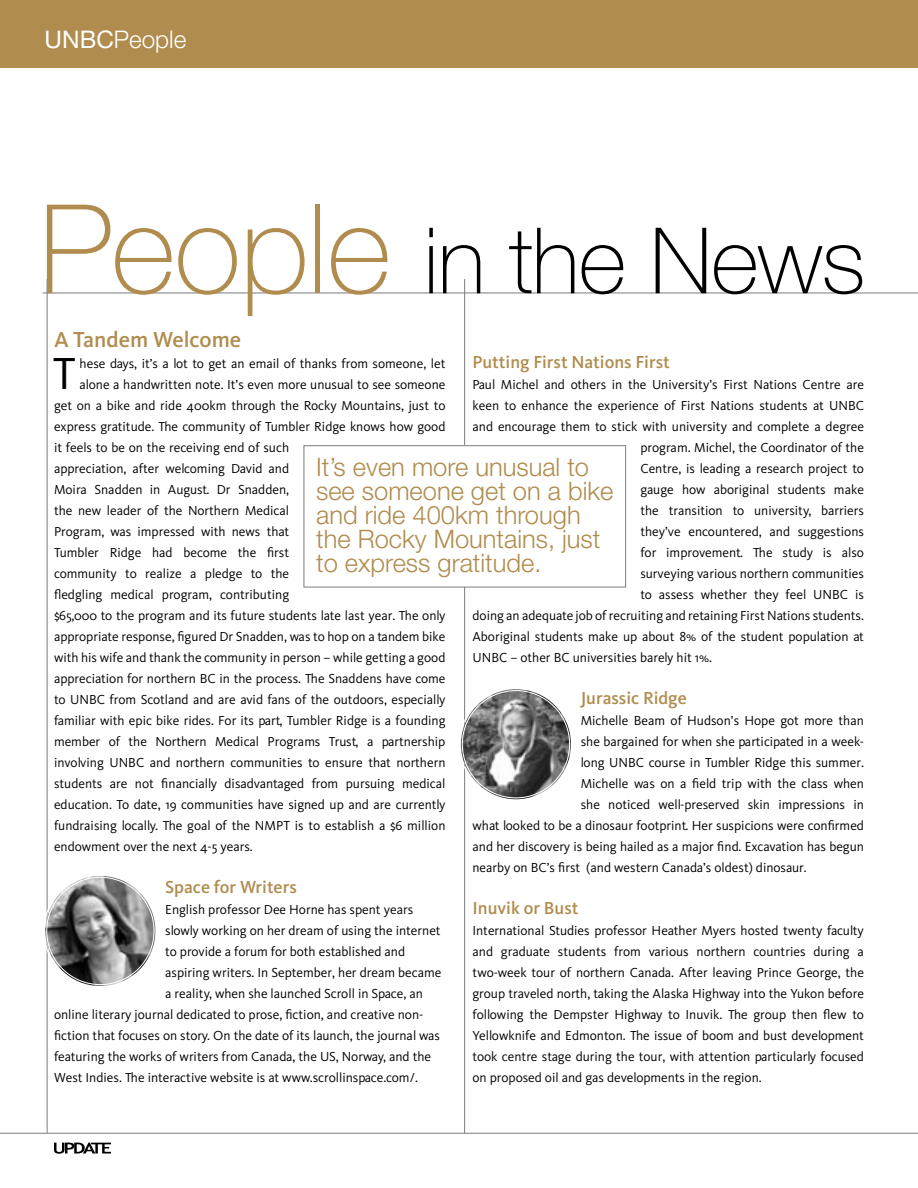
<style>
.page{position:relative;width:918px;height:1188px;background:#fff}
.page>*{position:absolute;margin:0;border:0;box-sizing:border-box;transform-origin:0 0}
.t1{font:100 91.65px "Helvetica Neue LT";letter-spacing:-.01em;color:#000}
.t2{font:46.5px "Kievit";color:#000}
.t3{font:300 25.5px/24px "Helvetica Neue LT";color:#b08c4e}
.t4{font:300 24.3px "Helvetica Neue LT";color:#fff}
.t5{font:500 22.5px "Kievit";color:#b08c4e}
.t6{font:500 18px "Kievit";color:#b08c4e}
.t7{font:13.5px/21px "Kievit";color:#000;text-align:justify}
.s1{font-weight:400}
.s2{font-size:124.05px;color:#b08c4e}
</style>
<div class="page">
<div style="left:0;top:0;width:918px;height:68px;background:#b08c4e"></div>
<hr style="left:464px;top:161px;width:1px;height:972px;background:#7c7c7c">
<hr style="left:47px;top:161px;width:1px;height:972px;background:#7c7c7c">
<hr style="left:0;top:1133px;width:918px;height:1px;background:#7c7c7c">
<svg style="left:54px;top:1142px;width:57px;height:12px"></svg>
<hr style="left:43px;top:293px;width:875px;height:1px;background:#7c7c7c">
<img style="left:461px;top:689px;width:110px;height:110px;border-radius:50%">
<img style="left:45px;top:876px;width:110px;height:110px;border-radius:50%">
<h3 class="t4" style="left:45px;top:24px;width:143px"><span class="s1">UNBC</span>People</h3>
<h1 class="t1" style="left:39px;top:208px;width:828px"><span class="s2">People</span> in the News</h1>
<h3 class="t5" style="left:54px;top:326px;width:189px">A Tandem Welcome</h3>
<p class="t7" style="left:80px;top:353px;width:367px">hese days, it’s a lot to get an email of thanks from someone, let</p>
<p class="t7" style="left:80px;top:374px;width:367px">alone a handwritten note. It’s even more unusual to see someone</p>
<p class="t7" style="left:54px;top:395px;width:393px">get on a bike and ride 400km through the Rocky Mountains, just to</p>
<p class="t7" style="left:54px;top:416px;width:393px">express gratitude. The community of Tumbler Ridge knows how good</p>
<p class="t7" style="left:54px;top:437px;width:237px">it feels to be on the receiving end of such</p>
<p class="t7" style="left:54px;top:458px;width:237px">appreciation, after welcoming David and</p>
<p class="t7" style="left:54px;top:479px;width:237px">Moira Snadden in August. Dr Snadden,</p>
<p class="t7" style="left:54px;top:500px;width:237px">the new leader of the Northern Medical</p>
<p class="t7" style="left:54px;top:521px;width:237px">Program, was impressed with news that</p>
<p class="t7" style="left:54px;top:542px;width:237px">Tumbler Ridge had become the first</p>
<p class="t7" style="left:54px;top:563px;width:237px">community to realize a pledge to the</p>
<p class="t7" style="left:54px;top:584px;width:237px">fledgling medical program, contributing</p>
<p class="t7" style="left:54px;top:605px;width:393px">$65,000 to the program and its future students late last year. The only</p>
<p class="t7" style="left:54px;top:626px;width:393px">appropriate response, figured Dr Snadden, was to hop on a tandem bike</p>
<p class="t7" style="left:54px;top:647px;width:393px">with his wife and thank the community in person – while getting a good</p>
<p class="t7" style="left:54px;top:668px;width:393px">appreciation for northern BC in the process. The Snaddens have come</p>
<p class="t7" style="left:54px;top:689px;width:393px">to UNBC from Scotland and are avid fans of the outdoors, especially</p>
<p class="t7" style="left:54px;top:710px;width:393px">familiar with epic bike rides. For its part, Tumbler Ridge is a founding</p>
<p class="t7" style="left:54px;top:731px;width:393px">member of the Northern Medical Programs Trust, a partnership</p>
<p class="t7" style="left:54px;top:752px;width:393px">involving UNBC and northern communities to ensure that northern</p>
<p class="t7" style="left:54px;top:773px;width:393px">students are not financially disadvantaged from pursuing medical</p>
<p class="t7" style="left:54px;top:794px;width:393px">education. To date, 19 communities have signed up and are currently</p>
<p class="t7" style="left:54px;top:815px;width:393px">fundraising locally. The goal of the NMPT is to establish a $6 million</p>
<p class="t7" style="left:54px;top:836px;width:200px">endowment over the next 4-5 years.</p>
<h3 class="t6" style="left:165px;top:877px;width:133px">Space for Writers</h3>
<p class="t7" style="left:165px;top:899px;width:249px">English professor Dee Horne has spent years</p>
<p class="t7" style="left:165px;top:920px;width:277px">slowly working on her dream of using the internet</p>
<p class="t7" style="left:165px;top:941px;width:241px">to provide a forum for both established and</p>
<p class="t7" style="left:165px;top:962px;width:278px">aspiring writers. In September, her dream became</p>
<p class="t7" style="left:165px;top:983px;width:259px">a reality, when she launched Scroll in Space, an</p>
<p class="t7" style="left:54px;top:1004px;width:371px">online literary journal dedicated to prose, fiction, and creative non-</p>
<p class="t7" style="left:54px;top:1025px;width:388px">fiction that focuses on story. On the date of its launch, the journal was</p>
<p class="t7" style="left:54px;top:1046px;width:379px">featuring the works of writers from Canada, the US, Norway, and the</p>
<p class="t7" style="left:54px;top:1067px;width:366px">West Indies. The interactive website is at www.scrollinspace.com/.</p>
<h3 class="t6" style="left:472px;top:351px;width:199px">Putting First Nations First</h3>
<p class="t7" style="left:472px;top:374px;width:393px">Paul Michel and others in the University’s First Nations Centre are</p>
<p class="t7" style="left:472px;top:395px;width:393px">keen to enhance the experience of First Nations students at UNBC</p>
<p class="t7" style="left:472px;top:416px;width:393px">and encourage them to stick with university and complete a degree</p>
<p class="t7" style="left:640px;top:437px;width:225px">program. Michel, the Coordinator of the</p>
<p class="t7" style="left:640px;top:458px;width:225px">Centre, is leading a research project to</p>
<p class="t7" style="left:640px;top:479px;width:225px">gauge how aboriginal students make</p>
<p class="t7" style="left:640px;top:500px;width:225px">the transition to university, barriers</p>
<p class="t7" style="left:640px;top:521px;width:225px">they’ve encountered, and suggestions</p>
<p class="t7" style="left:640px;top:542px;width:225px">for improvement. The study is also</p>
<p class="t7" style="left:640px;top:563px;width:225px">surveying various northern communities</p>
<p class="t7" style="left:640px;top:584px;width:225px">to assess whether they feel UNBC is</p>
<p class="t7" style="left:472px;top:605px;width:393px">doing an adequate job of recruiting and retaining First Nations students.</p>
<p class="t7" style="left:472px;top:626px;width:393px">Aboriginal students make up about 8% of the student population at</p>
<p class="t7" style="left:472px;top:647px;width:241px">UNBC – other BC universities barely hit 1%.</p>
<h3 class="t6" style="left:581px;top:687px;width:108px">Jurassic Ridge</h3>
<p class="t7" style="left:581px;top:710px;width:285px">Michelle Beam of Hudson’s Hope got more than</p>
<p class="t7" style="left:581px;top:731px;width:285px">she bargained for when she participated in a week-</p>
<p class="t7" style="left:581px;top:752px;width:285px">long UNBC course in Tumbler Ridge this summer.</p>
<p class="t7" style="left:581px;top:773px;width:285px">Michelle was on a field trip with the class when</p>
<p class="t7" style="left:581px;top:794px;width:285px">she noticed well-preserved skin impressions in</p>
<p class="t7" style="left:472px;top:815px;width:393px">what looked to be a dinosaur footprint. Her suspicions were confirmed</p>
<p class="t7" style="left:472px;top:836px;width:393px">and her discovery is being hailed as a major find. Excavation has begun</p>
<p class="t7" style="left:472px;top:857px;width:336px">nearby on BC’s first (and western Canada’s oldest) dinosaur.</p>
<h3 class="t6" style="left:472px;top:897px;width:108px">Inuvik or Bust</h3>
<p class="t7" style="left:472px;top:920px;width:393px">International Studies professor Heather Myers hosted twenty faculty and graduate students from various northern countries during a two-week tour of northern Canada. After leaving Prince George, the group traveled north, taking the Alaska Highway into the Yukon before following the Dempster Highway to Inuvik. The group then flew to Yellowknife and Edmonton. The issue of boom and bust development took centre stage during the tour, with attention particularly focused on proposed oil and gas developments in the region.</p>
<h2 class="t2" style="left:53px;top:348px;width:25px">T</h2>
<h3 class="t3" style="left:316px;top:454px;width:299px">It’s even more unusual to see someone get on a bike and ride 400km through the Rocky Mountains, just to express gratitude.</h3>
</div>
